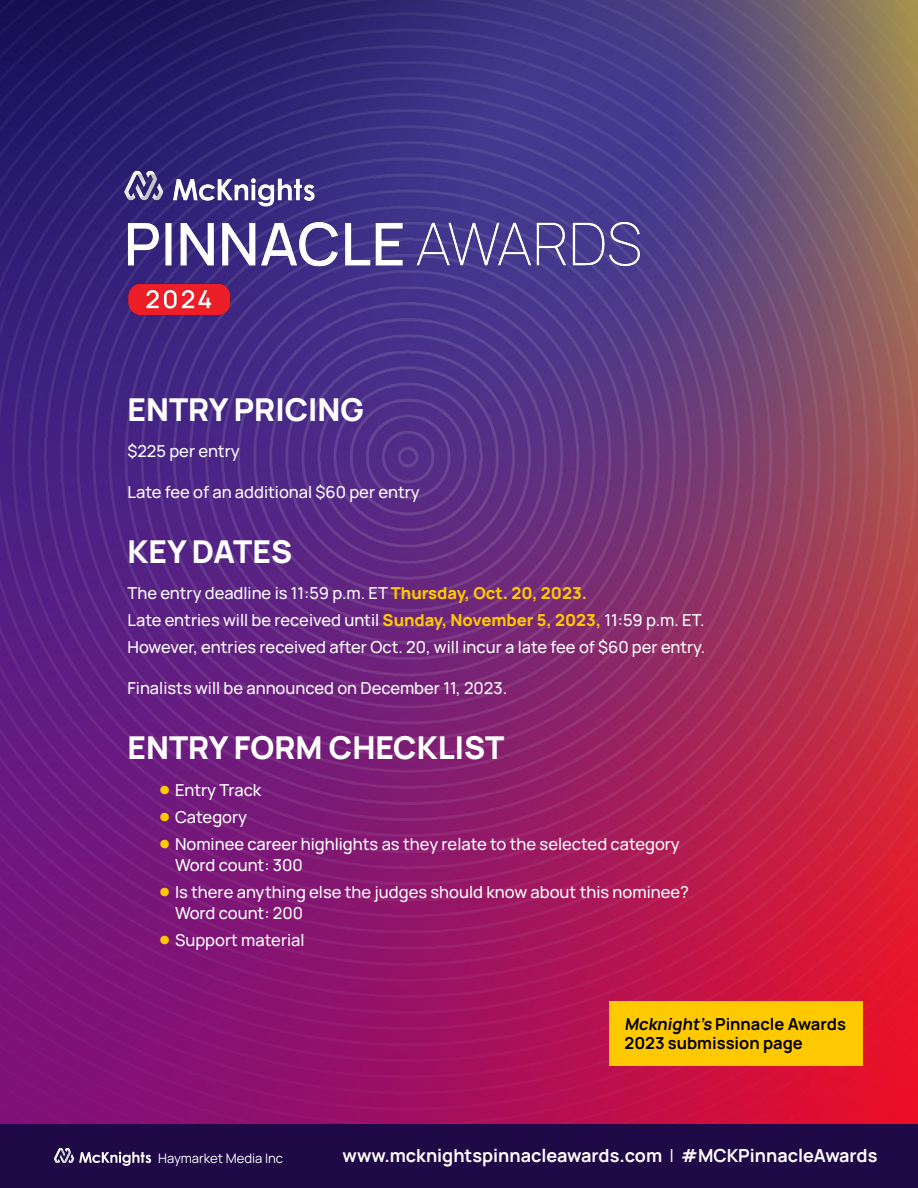
<style>
.page{position:relative;width:918px;height:1188px;background:#fff}
.page>*{position:absolute;margin:0;border:0;box-sizing:border-box;transform-origin:0 0}
.t1{font:800 31.5px "Manrope";color:#fff}
.t2{font:700 18px "Manrope";color:#fff}
.t3{font:500 16.5px/27px "Manrope";color:#fff}
.t4{font:700 16.5px/19.5px "Manrope";color:#000}
.t5{font:13.05px "Manrope";color:#fff}
.s1{font-weight:800;color:#ffc900}
.s2{font-weight:800;font-size:28.5px;color:#ffc900}
.s3{font-weight:400}
</style>
<div class="page">
<img style="left:0;top:0;width:918px;height:1124px">
<img style="left:111px;top:155px;width:551px;height:184px">
<div style="left:0;top:1124px;width:918px;height:64px;background:#1f0a47"></div>
<svg style="left:54px;top:1148px;width:97px;height:18px"></svg>
<div style="left:609px;top:1001px;width:254px;height:65px;background:#ffc900"></div>
<h1 class="t1" style="left:128px;top:387px;width:238px">ENTRY PRICING</h1>
<p class="t3" style="left:128px;top:437px;width:114px">$225 per entry</p>
<p class="t3" style="left:128px;top:478px;width:294px">Late fee of an additional $60 per entry</p>
<h1 class="t1" style="left:128px;top:529px;width:166px">KEY DATES</h1>
<p class="t3" style="left:128px;top:579px;width:579px">The entry deadline is 11:59 p.m. ET <span class="s1">Thursday, Oct. 20, 2023.<br></span>Late entries will be received until <span class="s1">Sunday, November 5, 2023,</span> 11:59 p.m. ET.<br>However, entries received after Oct. 20, will incur a late fee of $60 per entry.</p>
<p class="t3" style="left:128px;top:674px;width:381px">Finalists will be announced on December 11, 2023.</p>
<h1 class="t1" style="left:128px;top:725px;width:378px">ENTRY FORM CHECKLIST</h1>
<p class="t3" style="left:154px;top:775px;width:108px"><span class="s2">•</span>Entry Track</p>
<p class="t3" style="left:154px;top:802px;width:94px"><span class="s2">•</span>Category</p>
<p class="t3" style="left:175px;top:832px;width:506px;line-height:21px;text-indent:-21px"><span class="s2">•</span>Nominee career highlights as they relate to the selected category<br>Word count: 300</p>
<p class="t3" style="left:175px;top:880px;width:515px;line-height:21px;text-indent:-21px"><span class="s2">•</span>Is there anything else the judges should know about this nominee?<br>Word count: 200</p>
<p class="t3" style="left:154px;top:925px;width:152px"><span class="s2">•</span>Support material</p>
<p class="t4" style="left:625px;top:1013px;width:223px">Mcknight’s Pinnacle Awards<br>2023 submission page</p>
<p class="t5" style="left:158px;top:1149px;width:126px">Haymarket Media Inc</p>
<p class="t2" style="left:343px;top:1143px;width:536px">www.mcknightspinnacleawards.com <span class="s3">|</span> #MCKPinnacleAwards</p>
</div>
